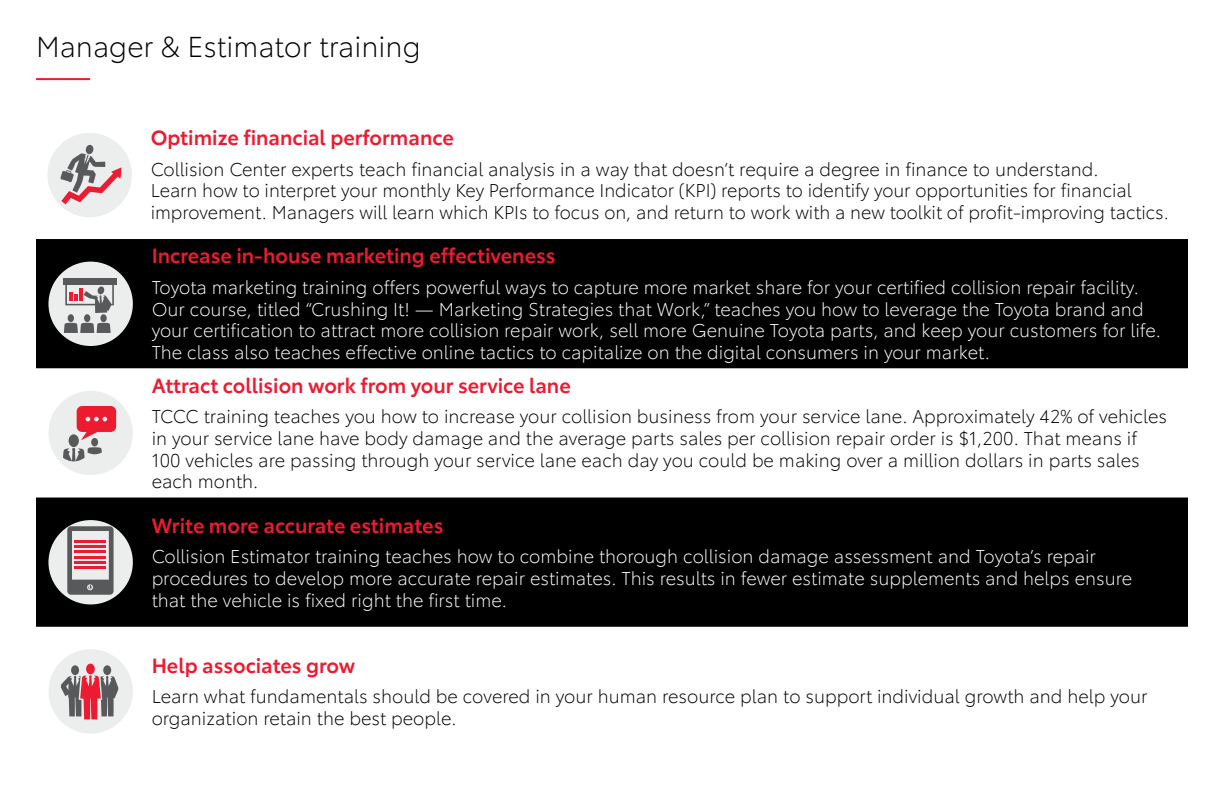
<style>
.page{position:relative;width:1224px;height:792px;background:#fff}
.page>*{position:absolute;margin:0;border:0;box-sizing:border-box;transform-origin:0 0}
.t1{font:300 28px "Toyota Type";color:#000}
.subhead_10pt{font:600 20px "Toyota Type";color:#ed1b2f}
.t2{font:300 18px/21.6px "Toyota Type";color:#000}
.t3{font:300 18px/21.6px "Toyota Type";color:#fff}
</style>
<div class="page">
<svg style="left:36px;top:239px;width:1152px;height:388px;fill:#000"></svg>
<hr style="left:36px;top:78px;width:54px;height:2px;background:#ed1b2f">
<div style="left:48px;top:133px;width:84px;height:84px;background:#eceded;border-radius:50%"></div>
<svg style="left:60px;top:145px;width:61px;height:59px"></svg>
<div style="left:48px;top:262px;width:85px;height:84px;background:#eceded;border-radius:50%"></div>
<div style="left:63px;top:278px;width:54px;height:6px;background:#58595b"></div>
<div style="left:68px;top:314px;width:6px;height:8px;background:#58595b;border-radius:50%"></div>
<div style="left:84px;top:314px;width:6px;height:8px;background:#58595b;border-radius:50%"></div>
<div style="left:100px;top:314px;width:7px;height:8px;background:#58595b;border-radius:50%"></div>
<svg style="left:64px;top:323px;width:47px;height:10px"></svg>
<svg style="left:65px;top:284px;width:49px;height:29px"></svg>
<hr style="left:79px;top:289px;width:4px;height:12px;background:#ed1b2f">
<div style="left:48px;top:391px;width:85px;height:84px;background:#eceded;border-radius:50%"></div>
<div style="left:69px;top:434px;width:10px;height:13px;background:#58595b;border-radius:50%"></div>
<svg style="left:77px;top:406px;width:39px;height:34px"></svg>
<div style="left:91px;top:438px;width:7px;height:8px;background:#58595b;border-radius:50%"></div>
<svg style="left:63px;top:447px;width:39px;height:14px"></svg>
<div style="left:48px;top:649px;width:85px;height:85px;background:#eceded;border-radius:50%"></div>
<div style="left:71px;top:665px;width:8px;height:10px;background:#58595b;border-radius:50%"></div>
<div style="left:103px;top:665px;width:8px;height:10px;background:#58595b;border-radius:50%"></div>
<div style="left:86px;top:664px;width:9px;height:10px;background:#ed1b2f;border-radius:50%"></div>
<svg style="left:61px;top:675px;width:57px;height:44px"></svg>
<div style="left:48px;top:520px;width:85px;height:84px;background:#eceded;border-radius:50%"></div>
<svg style="left:67px;top:526px;width:47px;height:69px"></svg>
<p class="t1" style="left:36px;top:27px;width:386px">Manager &amp; Estimator training</p>
<p class="subhead_10pt" style="left:151px;top:123px;width:305px">Optimize financial performance</p>
<p class="t2" style="left:151px;top:157px;width:1020px">Collision Center experts teach financial analysis in a way that doesn’t require a degree in finance to understand.<br>Learn how to interpret your monthly Key Performance Indicator (KPI) reports to identify your opportunities for financial improvement. Managers will learn which KPIs to focus on, and return to work with a new toolkit of profit-improving tactics.</p>
<p class="subhead_10pt" style="left:152px;top:241px;width:405px">Increase in-house marketing effectiveness</p>
<p class="t3" style="left:152px;top:276px;width:1011px">Toyota marketing training offers powerful ways to capture more market share for your certified collision repair facility.<br>Our course, titled “Crushing It! — Marketing Strategies that Work,” teaches you how to leverage the Toyota brand and your certification to attract more collision repair work, sell more Genuine Toyota parts, and keep your customers for life.<br>The class also teaches effective online tactics to capitalize on the digital consumers in your market.</p>
<p class="subhead_10pt" style="left:152px;top:370px;width:421px">Attract collision work from your service lane</p>
<p class="t2" style="left:152px;top:405px;width:1017px">TCCC training teaches you how to increase your collision business from your service lane. Approximately 42% of vehicles in your service lane have body damage and the average parts sales per collision repair order is $1,200. That means if 100 vehicles are passing through your service lane each day you could be making over a million dollars in parts sales each month.</p>
<p class="subhead_10pt" style="left:152px;top:510px;width:293px">Write more accurate estimates</p>
<p class="t3" style="left:152px;top:545px;width:982px">Collision Estimator training teaches how to combine thorough collision damage assessment and Toyota’s repair procedures to develop more accurate repair estimates. This results in fewer estimate supplements and helps ensure that the vehicle is fixed right the first time.</p>
<p class="subhead_10pt" style="left:152px;top:650px;width:205px">Help associates grow</p>
<p class="t2" style="left:152px;top:685px;width:997px">Learn what fundamentals should be covered in your human resource plan to support individual growth and help your organization retain the best people.</p>
</div>
